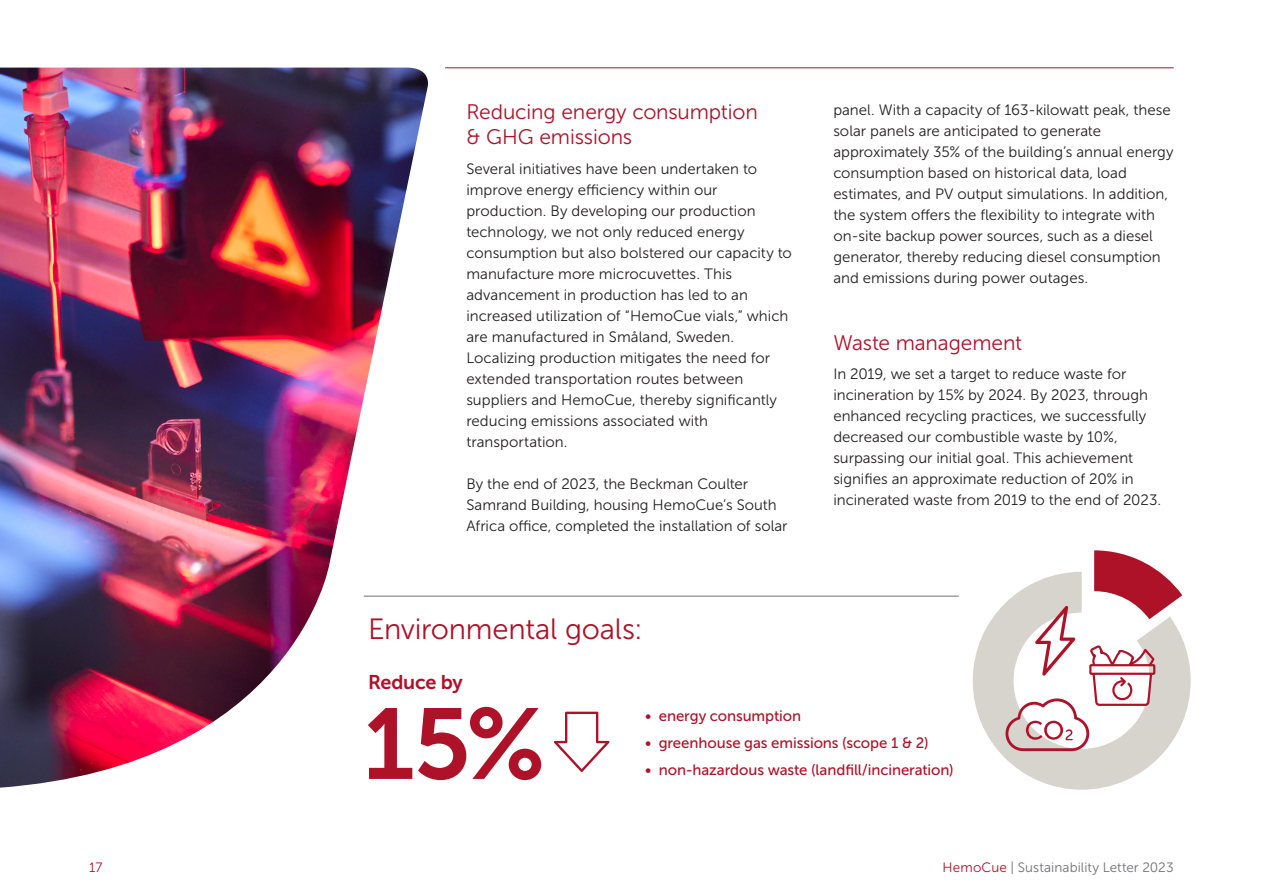
<style>
.page{position:relative;width:1263px;height:893px;background:#fff}
.page>*{position:absolute;margin:0;border:0;box-sizing:border-box;transform-origin:0 0}
.t1{font:99.9px "Museo Sans 700";color:#ae1229}
.t2{font:29.25px "Museo Sans 300";letter-spacing:-.005em;color:#ae1229}
.Headline_14_pt{font:21px/25.2px "Museo Sans 300";letter-spacing:-.005em;color:#ae1229}
.t3{font:19.8px "Museo Sans 700";letter-spacing:-.02em;color:#ae1229}
.HEM_bodytext_black_MuseoSans_300_10_14_p{font:15px/21px "Museo Sans 300";color:#231f20}
.t4{font:15px "Museo Sans 500";letter-spacing:-.005em;color:#ae1229}
.t5{font:13.5px "Museo Sans 300";letter-spacing:.01em;color:#717074}
.t6{font:13.5px "Museo Sans 300";color:#ae1229}
.s1{color:#ae1229}
</style>
<div class="page">
<hr style="left:445px;top:68px;width:729px;height:1px;background:#ae1229">
<img style="left:0;top:68px;width:430px;height:720px">
<svg style="left:554px;top:712px;width:55px;height:60px"></svg>
<svg style="left:973px;top:595px;width:218px;height:195px;fill:#d7d4cd"></svg>
<svg style="left:1005px;top:550px;width:177px;height:201px"></svg>
<hr style="left:364px;top:596px;width:594px;height:1px;background:#717074">
<p class="Headline_14_pt" style="left:466px;top:99px;width:293px">Reducing energy consumption &amp; GHG emissions</p>
<p class="HEM_bodytext_black_MuseoSans_300_10_14_p" style="left:466px;top:158px;width:327px">Several initiatives have been undertaken to improve energy efficiency within our production. By developing our production technology, we not only reduced energy consumption but also bolstered our capacity to manufacture more microcuvettes. This advancement in production has led to an increased utilization of “HemoCue vials,” which are manufactured in Småland, Sweden.<br>Localizing production mitigates the need for extended transportation routes between suppliers and HemoCue, thereby significantly reducing emissions associated with transportation.</p>
<p class="HEM_bodytext_black_MuseoSans_300_10_14_p" style="left:466px;top:473px;width:323px">By the end of 2023, the Beckman Coulter<br>Samrand Building, housing HemoCue’s South<br>Africa office, completed the installation of solar</p>
<p class="t2" style="left:368px;top:613px;width:276px">Environmental goals:</p>
<p class="t3" style="left:368px;top:671px;width:96px">Reduce by</p>
<p class="HEM_bodytext_black_MuseoSans_300_10_14_p" style="left:833px;top:99px;width:342px">panel. With a capacity of 163-kilowatt peak, these solar panels are anticipated to generate approximately 35% of the building’s annual energy consumption based on historical data, load estimates, and PV output simulations. In addition, the system offers the flexibility to integrate with on-site backup power sources, such as a diesel generator, thereby reducing diesel consumption and emissions during power outages.</p>
<p class="Headline_14_pt" style="left:833px;top:330px;width:190px">Waste management</p>
<p class="HEM_bodytext_black_MuseoSans_300_10_14_p" style="left:833px;top:364px;width:329px">In 2019, we set a target to reduce waste for incineration by 15% by 2024. By 2023, through enhanced recycling practices, we successfully decreased our combustible waste by 10%, surpassing our initial goal. This achievement signifies an approximate reduction of 20% in incinerated waste from 2019 to the end of 2023.</p>
<p class="t1" style="left:364px;top:689px;width:183px">15%</p>
<p class="t4" style="left:645px;top:707px;width:157px">• energy consumption</p>
<p class="t4" style="left:645px;top:734px;width:285px">• greenhouse gas emissions (scope 1 &amp; 2)</p>
<p class="t4" style="left:645px;top:761px;width:310px">• non-hazardous waste (landfill/incineration)</p>
<p class="t6" style="left:89px;top:860px;width:15px">17</p>
<p class="t5" style="left:942px;top:860px;width:233px"><span class="s1">HemoCue</span> | Sustainability Letter 2023</p>
</div>
